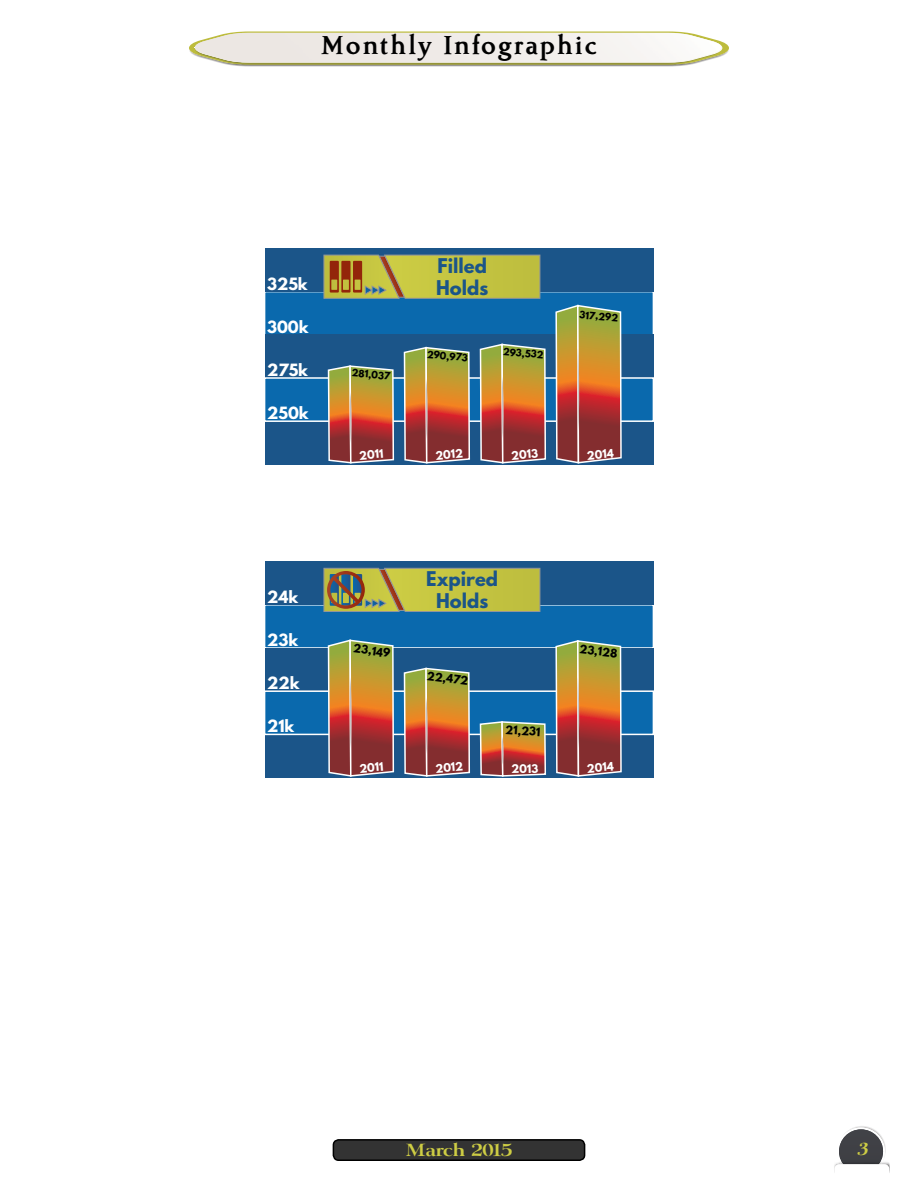
<style>
.page{position:relative;width:918px;height:1188px;background:#fff}
.page>*{position:absolute;margin:0;border:0;box-sizing:border-box;transform-origin:0 0}
.t1{font:700 27px "Amitale";letter-spacing:.085em;color:#000}
.t2{font:700 18px/21.6px "League Spartan";color:#1b5589;text-align:center}
.t3{font:700 18px "Amitale Wide";letter-spacing:-.02em;color:#cecd44}
.t4{font:italic 700 18px "Amitale Wide";color:#cecd44}
.t5{font:700 15px "League Spartan";color:#fff}
.t6{font:700 10.5px "League Spartan";color:#fff}
.t7{font:700 10.5px "League Spartan";color:#000}
.t8{font:700 9px "League Spartan";color:#000}
</style>
<div class="page">
<img style="left:836px;top:1162px;width:54px;height:11px">
<svg style="left:837px;top:1126px;width:49px;height:38px"></svg>
<img style="left:839px;top:1160px;width:44px;height:4px">
<img style="left:841px;top:1160px;width:40px;height:4px">
<img style="left:834px;top:1164px;width:55px;height:9px">
<div style="left:333px;top:1140px;width:252px;height:20px;background:#333;border-radius:5px"></div>
<div style="left:333px;top:1139px;width:252px;height:22px;border:2px solid #000;border-radius:5px"></div>
<svg style="left:189px;top:32px;width:540px;height:35px"></svg>
<img style="left:195px;top:33px;width:527px;height:29px">
<div style="left:265px;top:734px;width:388px;height:44px;background:#1b5589"></div>
<div style="left:265px;top:605px;width:388px;height:43px;background:#0a69ad"></div>
<div style="left:265px;top:648px;width:388px;height:43px;background:#1b5589"></div>
<div style="left:265px;top:691px;width:388px;height:43px;background:#0a69ad"></div>
<div style="left:265px;top:690px;width:388px;height:45px;border:2px solid #fff"></div>
<div style="left:265px;top:562px;width:388px;height:43px;background:#1b5589"></div>
<svg style="left:327px;top:639px;width:68px;height:138px;background:#ab7148"></svg>
<svg style="left:403px;top:667px;width:68px;height:110px;background:#ac7249"></svg>
<svg style="left:479px;top:721px;width:68px;height:56px;background:#af764e"></svg>
<svg style="left:555px;top:640px;width:68px;height:137px;background:#aa7046"></svg>
<svg style="left:324px;top:568px;width:216px;height:44px;background:#b4b148"></svg>
<div style="left:265px;top:421px;width:388px;height:43px;background:#1b5589"></div>
<div style="left:265px;top:292px;width:388px;height:43px;background:#0a69ad"></div>
<div style="left:265px;top:335px;width:388px;height:43px;background:#1b5589"></div>
<div style="left:265px;top:378px;width:388px;height:43px;background:#0a69ad"></div>
<div style="left:265px;top:377px;width:388px;height:45px;border:2px solid #fff"></div>
<div style="left:265px;top:248px;width:388px;height:44px;background:#1b5589"></div>
<svg style="left:327px;top:365px;width:68px;height:99px;background:#ac7349"></svg>
<svg style="left:403px;top:346px;width:68px;height:118px;background:#ab7148"></svg>
<svg style="left:479px;top:343px;width:68px;height:121px;background:#ab7148"></svg>
<svg style="left:555px;top:304px;width:68px;height:160px;background:#a96f46"></svg>
<svg style="left:324px;top:255px;width:216px;height:44px;background:#bbb242"></svg>
<h1 class="t1" style="left:321px;top:31px;width:277px">Monthly Infographic</h1>
<h3 class="t5" style="left:267px;top:272px;width:42px">325k</h3>
<h3 class="t5" style="left:267px;top:315px;width:43px">300k</h3>
<h3 class="t5" style="left:267px;top:358px;width:42px">275k</h3>
<h3 class="t5" style="left:267px;top:401px;width:43px">250k</h3>
<p class="t8" style="left:352px;top:366px;width:40px;rotate:5deg">281,037</p>
<h2 class="t2" style="left:436px;top:255px;width:54px;text-align:left">Filled<br>Holds</h2>
<p class="t8" style="left:428px;top:347px;width:43px;rotate:5deg">290,973</p>
<p class="t8" style="left:504px;top:344px;width:42px;rotate:5deg">293,532</p>
<p class="t8" style="left:580px;top:307px;width:40px;rotate:5deg">317,292</p>
<p class="t6" style="left:359px;top:447px;width:26px;rotate:-5deg">2011</p>
<p class="t6" style="left:435px;top:447px;width:29px;rotate:-5deg">2012</p>
<p class="t6" style="left:510px;top:447px;width:28px;rotate:-5deg">2013</p>
<p class="t6" style="left:586px;top:447px;width:28px;rotate:-5deg">2014</p>
<h3 class="t5" style="left:267px;top:585px;width:32px">24k</h3>
<h3 class="t5" style="left:267px;top:628px;width:32px">23k</h3>
<h3 class="t5" style="left:267px;top:671px;width:34px">22k</h3>
<h3 class="t5" style="left:267px;top:714px;width:29px">21k</h3>
<p class="t7" style="left:355px;top:640px;width:39px;rotate:8deg">23,149</p>
<h2 class="t2" style="left:426px;top:568px;width:73px">Expired<br>Holds</h2>
<p class="t7" style="left:428px;top:668px;width:43px;rotate:7deg">22,472</p>
<p class="t7" style="left:506px;top:721px;width:37px;rotate:4deg">21,231</p>
<p class="t7" style="left:580px;top:641px;width:40px;rotate:6deg">23,128</p>
<p class="t6" style="left:359px;top:760px;width:26px;rotate:-5deg">2011</p>
<p class="t6" style="left:435px;top:760px;width:29px;rotate:-5deg">2012</p>
<p class="t6" style="left:511px;top:761px;width:28px;rotate:-2deg">2013</p>
<p class="t6" style="left:586px;top:760px;width:28px;rotate:-5deg">2014</p>
<h2 class="t3" style="left:406px;top:1140px;width:108px">March 2015</h2>
<h2 class="t4" style="left:857px;top:1140px;width:14px">3</h2>
</div>
